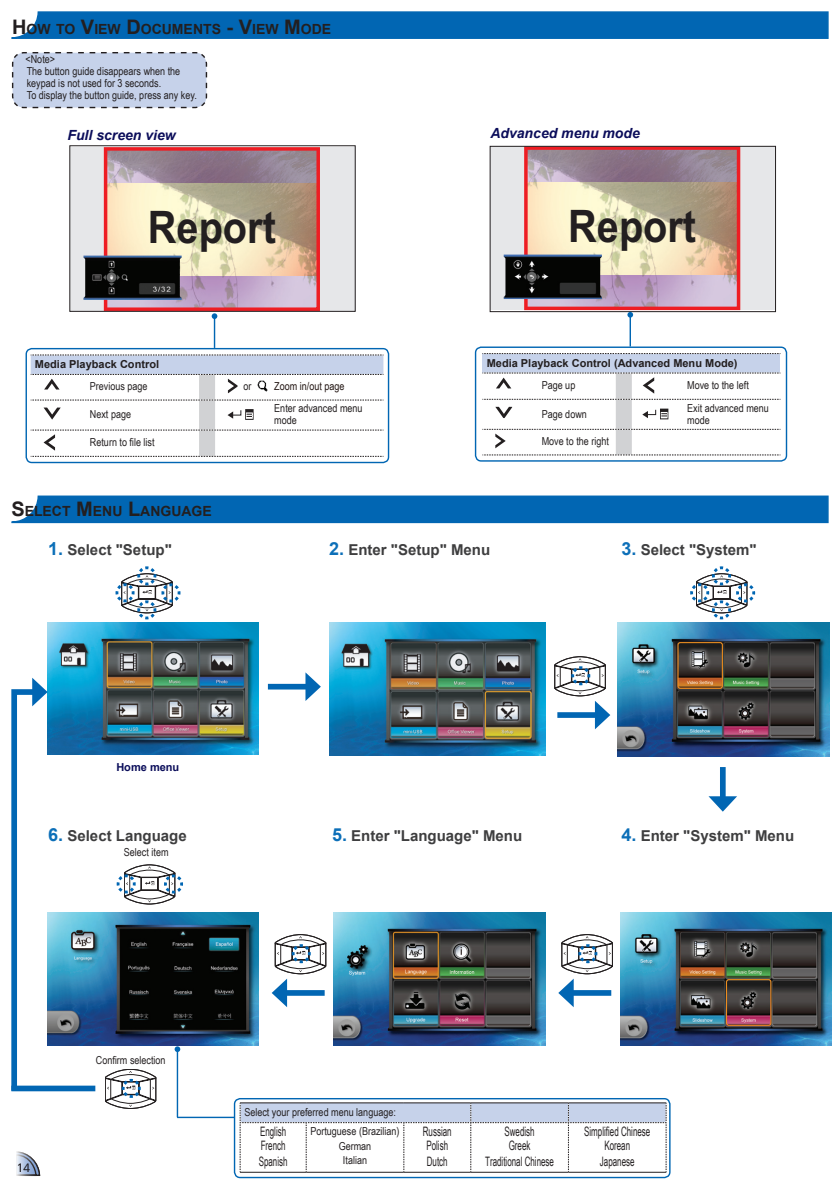
<style>
.page{position:relative;width:840px;height:1191px;background:#fff}
.page>*{position:absolute;margin:0;border:0;box-sizing:border-box;transform-origin:0 0}
.t1{font:700 44.8px "Arial";color:#231f20;scale:.88 1}
.t2{font:700 15px "Arial";color:#3e3e3f}
.t3{font:700 14px "Arial";color:#231f20}
.t4{font:italic 700 14px "Arial";color:#0b0d5a}
.t5{font:13px/14px "Arial Narrow";color:#231f20;scale:.75 1}
.t6{font:300 12px "Frutiger";color:#231f20}
.t7{font:11px/12px "Arial Narrow";color:#231f20}
.t8{font:700 11px "Arial";color:#231f20}
.t9{font:11px "Arial Narrow";color:#241714}
.t10{font:700 11px "Arial";color:#0b0d5a}
.s1{font-size:20px}
.s2{font-size:18px;color:#0c6fb8}
</style>
<div class="page">
<div style="left:26px;top:348px;width:363px;height:115px;border:1px solid #0166b3;border-radius:6px"></div>
<div style="left:474px;top:346px;width:312px;height:115px;border:1px solid #0166b3;border-radius:6px"></div>
<div style="left:482px;top:353px;width:298px;height:20px;background:#c6d2ea"></div>
<svg style="left:482px;top:353px;width:298px;height:1px"></svg>
<svg style="left:482px;top:373px;width:298px;height:82px"></svg>
<svg style="left:31px;top:355px;width:352px;height:102px"></svg>
<svg style="left:16px;top:1151px;width:25px;height:25px"></svg>
<svg style="left:11px;top:11px;width:817px;height:28px;background:#0a6bb5"></svg>
<div style="left:70px;top:147px;width:285px;height:164px;background:#e6e7e9"></div>
<img style="left:83px;top:256px;width:21px;height:44px">
<div style="left:69px;top:145px;width:286px;height:167px;border:1px solid #231f20"></div>
<hr style="left:214px;top:316px;width:1px;height:32px;background:#0166b3">
<svg style="left:104px;top:147px;width:216px;height:172px;background:#baa098"></svg>
<svg style="left:11px;top:52px;width:197px;height:57px;background:#c3cee4"></svg>
<div style="left:490px;top:146px;width:285px;height:164px;background:#e6e7e9"></div>
<img style="left:503px;top:254px;width:21px;height:45px">
<hr style="left:629px;top:315px;width:1px;height:31px;background:#0166b3">
<svg style="left:524px;top:146px;width:215px;height:171px;background:#b9a198"></svg>
<svg style="left:11px;top:495px;width:817px;height:29px;background:#1370b8"></svg>
<svg style="left:240px;top:1102px;width:426px;height:70px"></svg>
<div style="left:234px;top:1098px;width:436px;height:80px;border:1px solid #0166b3;border-radius:6px"></div>
<hr style="left:177px;top:1049px;width:1px;height:68px;background:#0166b3">
<svg style="left:174px;top:1046px;width:6px;height:6px"></svg>
<img style="left:617px;top:623px;width:211px;height:133px">
<div style="left:677px;top:642px;width:45px;height:47px;border:1px solid #f7931d;border-radius:2px"></div>
<img style="left:48px;top:623px;width:210px;height:131px">
<img style="left:329px;top:623px;width:215px;height:132px">
<svg style="left:554px;top:656px;width:56px;height:73px"></svg>
<div style="left:268px;top:684px;width:42px;height:5px;background:#0166b3"></div>
<svg style="left:305px;top:672px;width:16px;height:29px"></svg>
<img style="left:620px;top:912px;width:211px;height:133px">
<div style="left:725px;top:979px;width:46px;height:46px;border:1px solid #f7931d;border-radius:2px"></div>
<div style="left:719px;top:767px;width:6px;height:34px;background:#0166b3"></div>
<svg style="left:708px;top:796px;width:28px;height:15px"></svg>
<img style="left:334px;top:912px;width:211px;height:133px">
<svg style="left:558px;top:934px;width:54px;height:73px"></svg>
<svg style="left:116px;top:864px;width:67px;height:40px"></svg>
<img style="left:48px;top:912px;width:210px;height:133px">
<svg style="left:271px;top:934px;width:55px;height:73px"></svg>
<svg style="left:115px;top:566px;width:66px;height:54px"></svg>
<svg style="left:690px;top:566px;width:66px;height:54px"></svg>
<svg style="left:11px;top:677px;width:37px;height:415px"></svg>
<svg style="left:105px;top:1069px;width:51px;height:39px"></svg>
<hr style="left:177px;top:1116px;width:57px;height:2px;background:#0166b3">
<div style="left:11px;top:1085px;width:84px;height:6px;background:#0166b3"></div>
<p class="t3" style="left:12px;top:20px;width:320px"><span class="s1">H</span>OW TO <span class="s1">V</span>IEW <span class="s1">D</span>OCUMENTS <span class="s1">- V</span>IEW <span class="s1">M</span>ODE</p>
<p class="t7" style="left:25px;top:53px;width:173px">&lt;Note&gt;<br>The button guide disappears when the keypad is not used for 3 seconds.<br>To display the button guide, press any key.</p>
<p class="t4" style="left:67px;top:126px;width:110px">Full screen view</p>
<p class="t4" style="left:490px;top:124px;width:151px">Advanced menu mode</p>
<h1 class="t1" style="left:148px;top:198px;width:147px">Report</h1>
<p class="t8" style="left:35px;top:357px;width:126px">Media Playback Control</p>
<p class="t7" style="left:90px;top:380px;width:59px">Previous page</p>
<p class="t9" style="left:274px;top:378px;width:72px">Zoom in/out page</p>
<p class="t7" style="left:90px;top:408px;width:43px">Next page</p>
<p class="t7" style="left:274px;top:402px;width:90px">Enter advanced menu mode</p>
<p class="t7" style="left:90px;top:436px;width:66px">Return to file list</p>
<p class="t7" style="left:243px;top:380px;width:10px">or</p>
<p class="t3" style="left:11px;top:502px;width:202px"><span class="s1">S</span>ELECT <span class="s1">M</span> ENU <span class="s1">L</span>ANGUAGE</p>
<h1 class="t1" style="left:568px;top:197px;width:147px">Report</h1>
<p class="t8" style="left:486px;top:355px;width:252px">Media Playback Control (Advanced Menu Mode)</p>
<p class="t7" style="left:541px;top:379px;width:35px">Page up</p>
<p class="t7" style="left:686px;top:379px;width:63px">Move to the left</p>
<p class="t7" style="left:541px;top:407px;width:47px">Page down</p>
<p class="t7" style="left:686px;top:401px;width:83px">Exit advanced menu mode</p>
<p class="t7" style="left:541px;top:435px;width:69px">Move to the right</p>
<h2 class="t2" style="left:48px;top:539px;width:125px"><span class="s2">1.</span> Select "Setup"</h2>
<h2 class="t2" style="left:329px;top:539px;width:162px"><span class="s2">2.</span> Enter "Setup" Menu</h2>
<h2 class="t2" style="left:621px;top:539px;width:137px"><span class="s2">3.</span> Select "System"</h2>
<p class="t10" style="left:116px;top:759px;width:64px">Home menu</p>
<h2 class="t2" style="left:48px;top:826px;width:140px"><span class="s2">6.</span> Select Language</h2>
<h2 class="t2" style="left:332px;top:826px;width:192px"><span class="s2">5.</span> Enter "Language" Menu</h2>
<h2 class="t2" style="left:621px;top:826px;width:174px"><span class="s2">4.</span> Enter "System" Menu</h2>
<p class="t7" style="left:124px;top:846px;width:46px">Select item</p>
<p class="t6" style="left:17px;top:1161px;width:15px">14</p>
<p class="t7" style="left:96px;top:1053px;width:71px">Confirm selection</p>
<p class="t7" style="left:244px;top:1105px;width:153px">Select your preferred menu language:</p>
<p class="t5" style="left:260px;top:1124px;width:36px">English<br>French</p>
<p class="t5" style="left:258px;top:1154px;width:40px">Spanish</p>
<p class="t7" style="left:310px;top:1122px;width:91px;line-height:15.4px;text-align:center">Portuguese (Brazilian)<br>German</p>
<p class="t7" style="left:343px;top:1153px;width:26px">Italian</p>
<p class="t5" style="left:422px;top:1124px;width:40px">Russian<br>Polish</p>
<p class="t5" style="left:426px;top:1154px;width:29px">Dutch</p>
<p class="t5" style="left:504px;top:1124px;width:42px;text-align:center">Swedish<br>Greek</p>
<p class="t5" style="left:485px;top:1154px;width:93px">Traditional Chinese</p>
<p class="t5" style="left:583px;top:1124px;width:90px;text-align:center">Simplified Chinese<br>Korean</p>
<p class="t5" style="left:599px;top:1154px;width:48px">Japanese</p>
</div>
